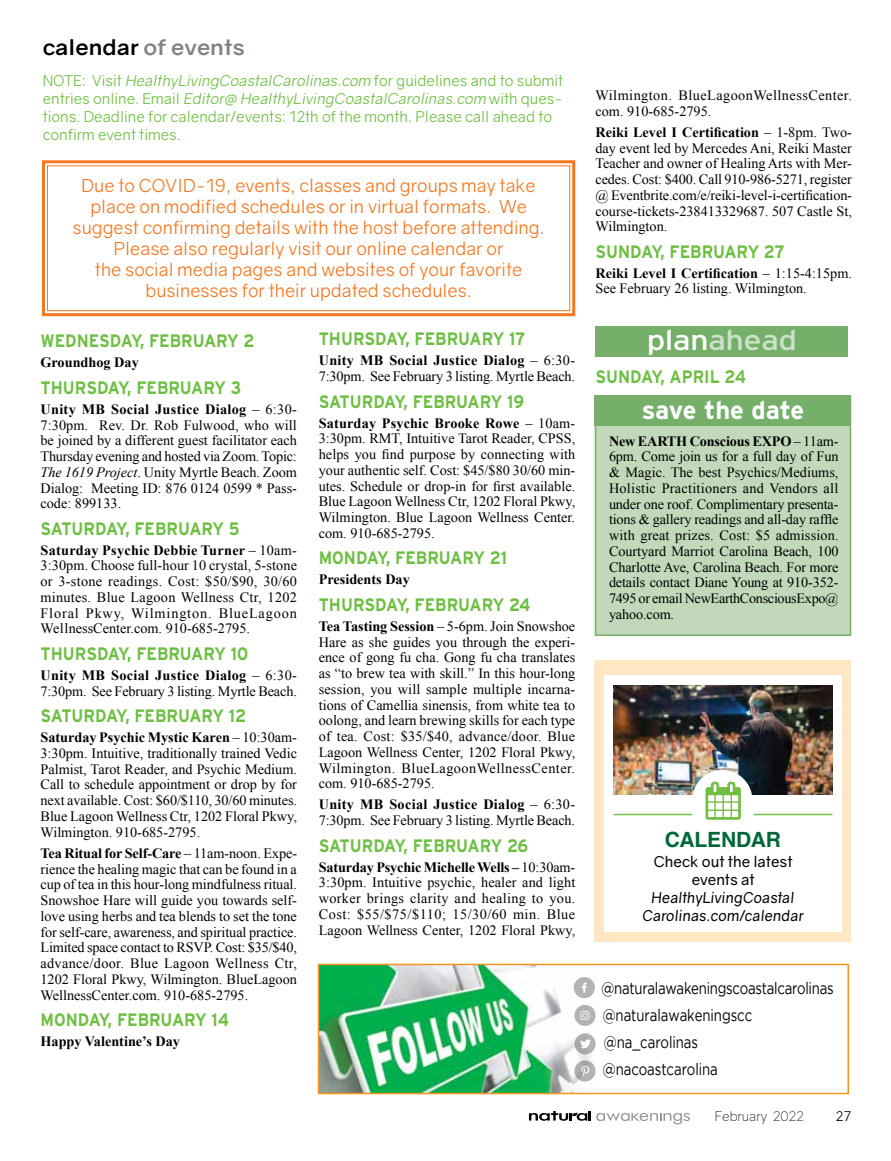
<style>
.page{position:relative;width:891px;height:1161px;background:#fff}
.page>*{position:absolute;margin:0;border:0;box-sizing:border-box;transform-origin:0 0}
.t1{font:28.5px "Interstate";letter-spacing:-.02em;color:#cee1c9;scale:1.15 1}
.t2{font:700 25.5px "Interstate";letter-spacing:-.005em;color:#fff}
.t3{font:700 21px "Gravity";color:#000;scale:1.1 1}
.t4{font:700 21px "Helvetica";letter-spacing:-.005em;color:#006838}
.t5{font:18px/21px "Gravity";color:#f47721;text-align:center}
.t6{font:700 18px "Interstate";color:#6fbe44;scale:.9 1}
.t7{font:16.5px/27px "Gotham";letter-spacing:-.005em;color:#000;scale:.8 1}
.t8{font:15px/18px "Gravity";color:#6fbe44}
.t9{font:italic 15px/18px "Gravity";color:#000;text-align:center}
.t10{font:15px/18px "Gravity";color:#000;text-align:center}
.t11{font:14.25px/15.8px "Times New Roman";color:#000;text-align:justify}
.t12{font:14.25px/15.8px "Times New Roman";letter-spacing:.035em;color:#000}
.t13{font:700 14.25px "Times New Roman";color:#000}
.t14{font:300 13.5px "Gravity";letter-spacing:-.01em;color:#000}
.t15{font:13.5px "Gravity";color:#000}
.s1{color:#808285}
.s2{font-style:italic}
.s3{font-weight:700}
.s4{color:#fff}
</style>
<div class="page">
<svg style="left:529px;top:1111px;width:161px;height:13px"></svg>
<div style="left:596px;top:396px;width:254px;height:239px;background:#c1d9ba"></div>
<div style="left:595px;top:395px;width:256px;height:241px;border:2px solid #75af6a"></div>
<div style="left:595px;top:395px;width:256px;height:31px;background:#75af6a"></div>
<svg style="left:42px;top:160px;width:534px;height:157px"></svg>
<div style="left:47px;top:165px;width:523px;height:146px;border:1px solid #f47721"></div>
<div style="left:596px;top:327px;width:252px;height:30px;background:#75af6a"></div>
<div style="left:594px;top:660px;width:256px;height:281px;background:#ffe7c3"></div>
<div style="left:604px;top:675px;width:238px;height:257px;background:#fff"></div>
<img style="left:614px;top:686px;width:218px;height:108px">
<div style="left:692px;top:770px;width:60px;height:60px;background:#fff;border-radius:50%"></div>
<hr style="left:614px;top:814px;width:78px;height:1px;background:#72bf44">
<hr style="left:754px;top:814px;width:78px;height:1px;background:#72bf44">
<svg style="left:706px;top:782px;width:35px;height:38px"></svg>
<img style="left:321px;top:967px;width:212px;height:124px">
<svg style="left:533px;top:967px;width:53px;height:124px"></svg>
<svg style="left:574px;top:977px;width:21px;height:22px"></svg>
<svg style="left:574px;top:1005px;width:22px;height:22px"></svg>
<svg style="left:574px;top:1033px;width:22px;height:49px"></svg>
<div style="left:318px;top:964px;width:531px;height:130px;border:2px solid #f7941e"></div>
<h3 class="t3" style="left:43px;top:34px;width:185px">calendar <span class="s1">of events</span></h3>
<p class="t8" style="left:43px;top:72px;width:522px">N OTE : V i s i t <span class="s2">HealthyLivingCoastalCarolinas.com</span> fo r g u i d e l i n es a n d to s u b m i t e n t r i e s o n l i n e . E m a i l <span class="s2">Editor@ HealthyLivingCoastalCarolinas.com</span> w i t h q u e s - tions. Deadline for calendar/events: 12th of the month. Please call ahead to confirm event times.</p>
<p class="t5" style="left:73px;top:175px;width:473px">Due to COVID-19, events, classes and groups may take place on modified schedules or in virtual formats. We suggest confirming details with the host before attending.<br>Please also regularly visit our online calendar or<br>the social media pages and websites of your favorite businesses for their updated schedules.</p>
<p class="t6" style="left:40px;top:331px;width:239px">WEDNESDAY, FEBRUARY 2</p>
<p class="t13" style="left:40px;top:353px;width:100px">Groundhog Day</p>
<p class="t6" style="left:40px;top:377px;width:225px">THURSDAY, FEBRUARY 3</p>
<p class="t11" style="left:40px;top:401px;width:258px"><span class="s3">Unity MB Social Justice Dialog</span> – 6:30- 7:30pm. Rev. Dr. Rob Fulwood, who will be joined by a different guest facilitator each Thursday evening and hosted via Zoom. Topic:<br><span class="s2">The 1619 Project</span>. Unity Myrtle Beach. Zoom Dialog: Meeting ID: 876 0124 0599 * Pass&shy;code: 899133.</p>
<p class="t6" style="left:40px;top:518px;width:223px">SATURDAY, FEBRUARY 5</p>
<p class="t11" style="left:40px;top:542px;width:258px"><span class="s3">Saturday Psychic Debbie Turner</span> – 10am-3:30pm. Choose full-hour 10 crystal, 5-stone or 3-stone readings. Cost: $50/$90, 30/60 minutes. Blue Lagoon Wellness Ctr, 1202<br>Floral Pkwy, Wilmington. BlueLagoon WellnessCenter.com. 910-685-2795.</p>
<p class="t6" style="left:40px;top:644px;width:232px">THURSDAY, FEBRUARY 10</p>
<p class="t11" style="left:40px;top:667px;width:258px"><span class="s3">Unity MB Social Justice Dialog</span> – 6:30-<br>7:30pm. See February 3 listing. Myrtle Beach.</p>
<p class="t6" style="left:40px;top:706px;width:230px">SATURDAY, FEBRUARY 12</p>
<p class="t11" style="left:40px;top:729px;width:258px"><span class="s3">Saturday Psychic Mystic Karen</span> – 10:30am-3:30pm. Intuitive, traditionally trained Vedic Palmist, Tarot Reader, and Psychic Medium.<br>Call to schedule appointment or drop by for next available. Cost: $60/$110, 30/60 minutes.<br>Blue Lagoon Wellness Ctr, 1202 Floral Pkwy, Wilmington. 910-685-2795.</p>
<p class="t11" style="left:40px;top:845px;width:258px"><span class="s3">Tea Ritual for Self-Care</span> – 11am-noon. Expe&shy;rience the healing magic that can be found in a cup of tea in this hour-long mindfulness ritual.<br>Snowshoe Hare will guide you towards self&shy;love using herbs and tea blends to set the tone for self-care, awareness, and spiritual practice.<br>Limited space contact to RSVP. Cost: $35/$40, advance/door. Blue Lagoon Wellness Ctr, 1202 Floral Pkwy, Wilmington. BlueLagoon WellnessCenter.com. 910-685-2795.</p>
<p class="t6" style="left:40px;top:1010px;width:211px">MONDAY, FEBRUARY 14</p>
<p class="t13" style="left:40px;top:1031px;width:141px">Happy Valentine’s Day</p>
<p class="t6" style="left:319px;top:329px;width:231px">THURSDAY, FEBRUARY 17</p>
<p class="t11" style="left:319px;top:353px;width:258px"><span class="s3">Unity MB Social Justice Dialog</span> – 6:30-<br>7:30pm. See February 3 listing. Myrtle Beach.</p>
<p class="t6" style="left:319px;top:391px;width:230px">SATURDAY, FEBRUARY 19</p>
<p class="t11" style="left:319px;top:415px;width:258px"><span class="s3">Saturday Psychic Brooke Rowe</span> – 10am-3:30pm. RMT, Intuitive Tarot Reader, CPSS, helps you find purpose by connecting with your authentic self. Cost: $45/$80 30/60 min&shy;utes. Schedule or drop-in for first available.<br>Blue Lagoon Wellness Ctr, 1202 Floral Pkwy, Wilmington. Blue Lagoon Wellness Center. com. 910-685-2795.</p>
<p class="t6" style="left:319px;top:548px;width:211px">MONDAY, FEBRUARY 21</p>
<p class="t13" style="left:319px;top:570px;width:93px">Presidents Day</p>
<p class="t6" style="left:319px;top:594px;width:237px">THURSDAY, FEBRUARY 24</p>
<p class="t11" style="left:319px;top:618px;width:258px"><span class="s3">Tea Tasting Session</span> – 5-6pm. Join Snowshoe Hare as she guides you through the experi&shy;ence of gong fu cha. Gong fu cha translates as “to brew tea with skill.” In this hour-long session, you will sample multiple incarna&shy;tions of Camellia sinensis, from white tea to oolong, and learn brewing skills for each type of tea. Cost: $35/$40, advance/door. Blue Lagoon Wellness Center, 1202 Floral Pkwy, Wilmington. BlueLagoonWellnessCenter. com. 910-685-2795.</p>
<p class="t11" style="left:319px;top:797px;width:258px"><span class="s3">Unity MB Social Justice Dialog</span> – 6:30-<br>7:30pm. See February 3 listing. Myrtle Beach.</p>
<p class="t6" style="left:319px;top:835px;width:234px">SATURDAY, FEBRUARY 26</p>
<p class="t11" style="left:319px;top:859px;width:258px"><span class="s3">Saturday Psychic Michelle Wells –</span> 10:30am-3:30pm. Intuitive psychic, healer and light worker brings clarity and healing to you.<br>Cost: $55/$75/$110; 15/30/60 min. Blue Lagoon Wellness Center, 1202 Floral Pkwy,</p>
<p class="t12" style="left:596px;top:87px;width:258px">Wilmington. BlueLagoonWellnessCenter. com. 910-685-2795.</p>
<p class="t11" style="left:596px;top:124px;width:258px"><span class="s3">Reiki Level I Certification</span> – 1-8pm. Two&shy;day event led by Mercedes Ani, Reiki Master Teacher and owner of Healing Arts with Mer&shy;cedes. Cost: $400. Call 910-986-5271, register @ Eventbrite.com/e/reiki-level-i-certification&shy;course-tickets-238413329687. 507 Castle St, Wilmington.</p>
<p class="t6" style="left:596px;top:241px;width:212px">SUNDAY, FEBRUARY 27</p>
<p class="t11" style="left:596px;top:265px;width:258px"><span class="s3">Reiki Level I Certification</span> – 1:15-4:15pm.<br>See February 26 listing. Wilmington.</p>
<h1 class="t1" style="left:647px;top:324px;width:132px"><span class="s4">plan</span>ahead</h1>
<p class="t6" style="left:596px;top:367px;width:169px">SUNDAY, APRIL 24</p>
<h2 class="t2" style="left:642px;top:396px;width:164px">save the date</h2>
<p class="t11" style="left:609px;top:433px;width:231px"><span class="s3">New EARTH Conscious EXPO</span> – 11am-6pm. Come join us for a full day of Fun &amp; Magic. The best Psychics/Mediums, Holistic Practitioners and Vendors all under one roof. Complimentary presenta&shy;tions &amp; gallery readings and all-day raffle with great prizes. Cost: $5 admission.<br>Courtyard Marriot Carolina Beach, 100<br>Charlotte Ave, Carolina Beach. For more details contact Diane Young at 910-352- 7495 or email NewEarthConsciousExpo@ yahoo.com.</p>
<h3 class="t4" style="left:665px;top:823px;width:118px">CALENDAR</h3>
<p class="t10" style="left:654px;top:852px;width:140px">Check out the latest events at</p>
<p class="t9" style="left:643px;top:888px;width:163px">HealthyLivingCoastal<br>Carolinas.com/calendar</p>
<p class="t7" style="left:602px;top:975px;width:292px">@naturalawakeningscoastalcarolinas @naturalawakeningscc @na_carolinas<br>@nacoastcarolina</p>
<p class="t14" style="left:715px;top:1108px;width:91px">February 2022</p>
<p class="t15" style="left:836px;top:1107px;width:17px">27</p>
</div>
